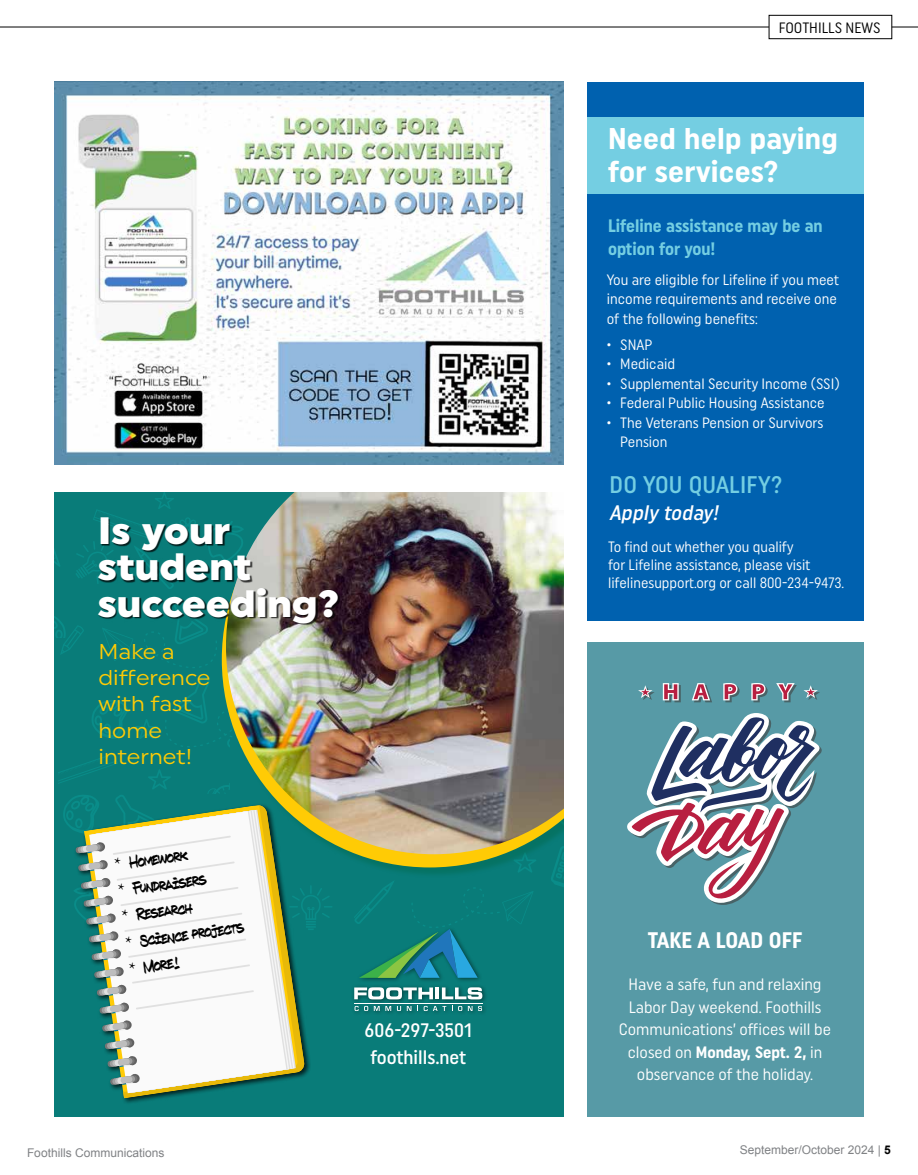
<style>
.page{position:relative;width:918px;height:1175px;background:#fff}
.page>*{position:absolute;margin:0;border:0;box-sizing:border-box;transform-origin:0 0}
.t1{font:900 38.1px/36.3px "Uniform";color:#fff;scale:1.05 1}
.t2{font:700 30px/33px "Uniform Condensed";letter-spacing:.01em;color:#fff;scale:1.05 1}
.t3{font:500 24px "Uniform Condensed";letter-spacing:.01em;color:#74cee2}
.t4{font:700 22.5px "Uniform Condensed";color:#fff}
.t5{font:21.45px/26.4px "Uniform";color:#ffcb05;scale:1.05 1}
.t6{font:italic 500 21px "Uniform Condensed";color:#fff}
.t7{font:500 19.5px/27.2px "Uniform Condensed";color:#fff}
.t8{font:18px/26.4px "Subway Paris SC";color:#000;scale:.96 1}
.t9{font:700 18px/22.5px "Uniform Condensed";color:#74cee2}
.t10{font:16.5px/22.5px "Uniform Condensed";color:#fff;text-align:center}
.t11{font:15px/19.5px "Uniform Condensed";color:#fff}
.t12{font:15px "Uniform Condensed";color:#000}
.t13{font:12px "Arial";color:#808285}
.s1{font-family:"Minion Pro"}
.s2{font-weight:700}
.s3{font-weight:700;color:#000}
</style>
<div class="page">
<div style="left:769px;top:15px;width:123px;height:24px;border:1px solid #000"></div>
<svg style="left:892px;top:27px;width:26px;height:1px"></svg>
<hr style="left:0;top:27px;width:769px;height:1px;background:#000">
<div style="left:54px;top:491px;width:535px;height:625px;background:#097c79"></div>
<svg style="left:551px;top:878px;width:13px;height:9px"></svg>
<svg style="left:311px;top:888px;width:21px;height:42px"></svg>
<svg style="left:102px;top:625px;width:115px;height:43px"></svg>
<div style="left:223px;top:453px;width:425px;height:425px;background:#006543;opacity:.4"></div>
<div style="left:222px;top:451px;width:416px;height:416px;background:#ffcb05;border-radius:50%"></div>
<img style="left:226px;top:438px;width:416px;height:416px;border-radius:208px">
<hr style="left:54px;top:489px;width:535px;height:2px;background:#fff">
<div style="left:99px;top:519px;width:241px;height:106px;background:#000;opacity:.75"></div>
<div style="left:241px;top:419px;width:380px;height:72px;background:#fff"></div>
<svg style="left:207px;top:520px;width:37px;height:41px"></svg>
<svg style="left:54px;top:616px;width:30px;height:38px"></svg>
<svg style="left:54px;top:549px;width:6px;height:18px"></svg>
<div style="left:73px;top:803px;width:238px;height:301px;background:#000;opacity:.75"></div>
<svg style="left:84px;top:804px;width:221px;height:294px"></svg>
<svg style="left:89px;top:811px;width:197px;height:282px;fill:#fafafa"></svg>
<svg style="left:130px;top:1073px;width:10px;height:10px"></svg>
<svg style="left:128px;top:1055px;width:9px;height:10px"></svg>
<svg style="left:125px;top:1038px;width:10px;height:9px"></svg>
<svg style="left:122px;top:1020px;width:10px;height:9px"></svg>
<svg style="left:59px;top:677px;width:221px;height:337px"></svg>
<svg style="left:102px;top:1020px;width:28px;height:11px"></svg>
<svg style="left:104px;top:1038px;width:28px;height:11px"></svg>
<svg style="left:107px;top:1056px;width:28px;height:11px"></svg>
<svg style="left:110px;top:1073px;width:28px;height:12px"></svg>
<svg style="left:76px;top:492px;width:122px;height:97px"></svg>
<img style="left:54px;top:82px;width:509px;height:382px">
<div style="left:564px;top:406px;width:116px;height:732px;background:#fff"></div>
<div style="left:588px;top:82px;width:276px;height:538px;background:#0061af"></div>
<div style="left:587px;top:117px;width:277px;height:76px;background:#74cee2"></div>
<div style="left:588px;top:642px;width:276px;height:474px;background:#579aa6"></div>
<svg style="left:627px;top:713px;width:195px;height:192px"></svg>
<svg style="left:663px;top:683px;width:18px;height:19px"></svg>
<svg style="left:692px;top:683px;width:20px;height:19px"></svg>
<svg style="left:723px;top:683px;width:17px;height:19px"></svg>
<svg style="left:751px;top:683px;width:17px;height:19px"></svg>
<svg style="left:776px;top:683px;width:21px;height:19px"></svg>
<svg style="left:638px;top:685px;width:16px;height:15px"></svg>
<svg style="left:803px;top:685px;width:17px;height:15px"></svg>
<div style="left:351px;top:926px;width:137px;height:90px;background:#000;opacity:.5"></div>
<svg style="left:354px;top:881px;width:179px;height:97px"></svg>
<svg style="left:354px;top:987px;width:128px;height:12px"></svg>
<svg style="left:355px;top:1005px;width:13px;height:6px"></svg>
<svg style="left:374px;top:1006px;width:17px;height:5px"></svg>
<svg style="left:397px;top:1006px;width:4px;height:5px"></svg>
<svg style="left:407px;top:1006px;width:4px;height:5px"></svg>
<svg style="left:424px;top:1005px;width:22px;height:6px"></svg>
<svg style="left:452px;top:1005px;width:10px;height:6px"></svg>
<svg style="left:468px;top:1005px;width:14px;height:6px"></svg>
<hr style="left:354px;top:1003px;width:128px;height:1px;background:#fff">
<p class="t12" style="left:779px;top:19px;width:103px">FOOTHILLS NEWS</p>
<h2 class="t2" style="left:608px;top:121px;width:220px">Need help paying for services?</h2>
<h1 class="t1" style="left:98px;top:512px;width:232px">Is your student succeeding?</h1>
<h3 class="t5" style="left:99px;top:637px;width:108px">Make a difference with fast home internet!</h3>
<p class="t8" style="left:113px;top:851px;width:126px;rotate:-8deg"><span class="s1">*</span> Homework<br><span class="s1">*</span> Fundraisers<br><span class="s1">*</span> Research<br><span class="s1">*</span> Science projects <span class="s1">*</span> More!</p>
<h3 class="t7" style="left:365px;top:1016px;width:109px">606-297-3501 foothills.net</h3>
<p class="t9" style="left:608px;top:214px;width:216px">Lifeline assistance may be an option for you!</p>
<p class="t11" style="left:607px;top:269px;width:234px">You are eligible for Lifeline if you meet income requirements and receive one of the following benefits:</p>
<p class="t11" style="left:607px;top:334px;width:47px">• SNAP</p>
<p class="t11" style="left:607px;top:354px;width:70px">• Medicaid</p>
<p class="t11" style="left:607px;top:373px;width:234px">• Supplemental Security Income (SSI)</p>
<p class="t11" style="left:607px;top:393px;width:219px">• Federal Public Housing Assistance</p>
<p class="t11" style="left:620px;top:412px;width:205px;text-indent:-13px">• The Veterans Pension or Survivors<br>Pension</p>
<h3 class="t3" style="left:609px;top:470px;width:174px">DO YOU QUALIFY?</h3>
<h3 class="t6" style="left:609px;top:500px;width:115px">Apply today!</h3>
<p class="t11" style="left:608px;top:537px;width:238px;line-height:18px">To find out whether you qualify<br>for Lifeline assistance, please visit lifelinesupport.org or call 800-234-9473.</p>
<h3 class="t4" style="left:648px;top:926px;width:156px">TAKE A LOAD OFF</h3>
<p class="t10" style="left:619px;top:972px;width:214px">Have a safe, fun and relaxing<br>Labor Day weekend. Foothills<br>Communications’ offices will be closed on <span class="s2">Monday, Sept. 2,</span> in observance of the holiday.</p>
<p class="t13" style="left:27px;top:1144px;width:139px">Foothills Communications</p>
<p class="t13" style="left:740px;top:1142px;width:153px">September/October 2024 | <span class="s3">5</span></p>
</div>
